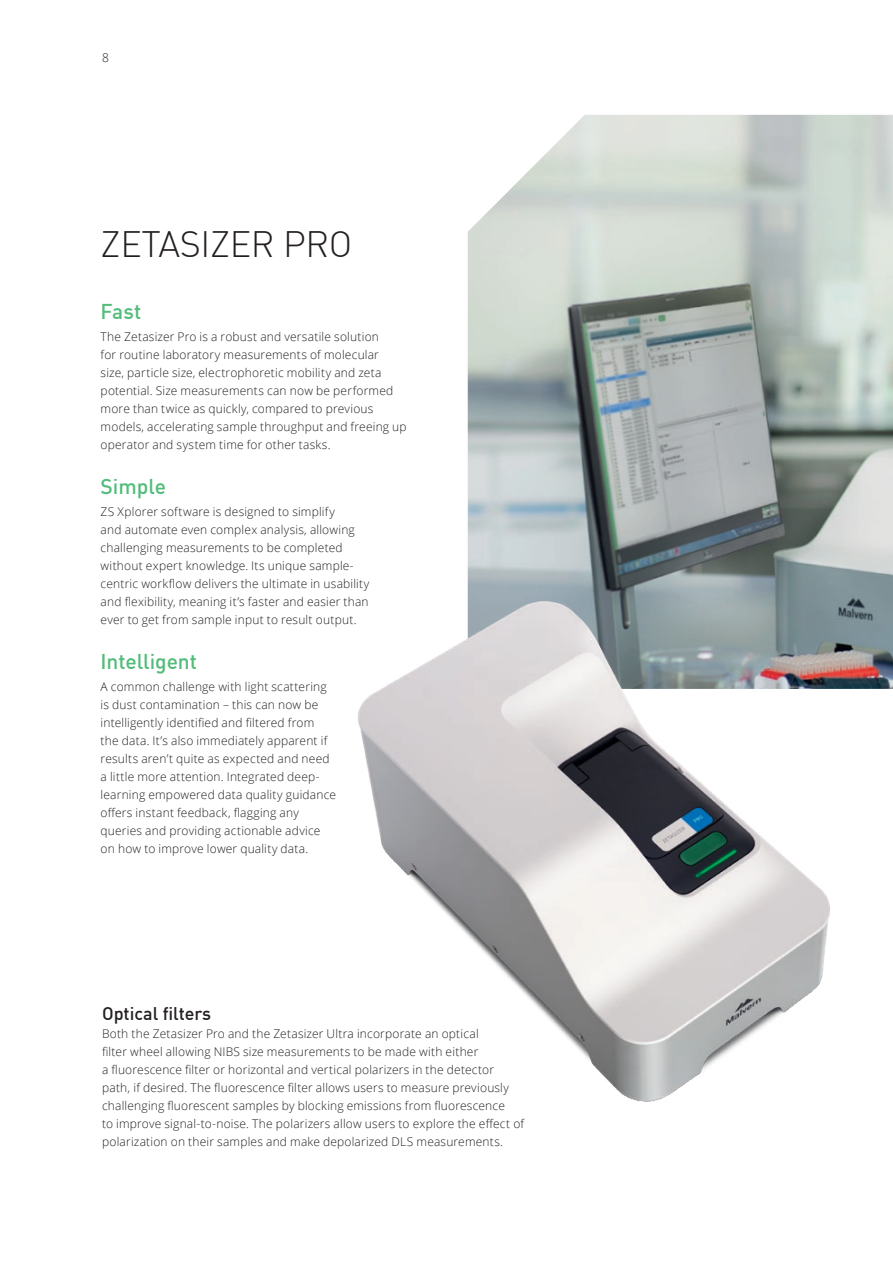
<style>
.page{position:relative;width:893px;height:1263px;background:#fff}
.page>*{position:absolute;margin:0;border:0;box-sizing:border-box;transform-origin:0 0}
.t1{font:300 36px "DIN";letter-spacing:-.01em;color:#231f20}
.t2{font:500 21px "DIN";letter-spacing:-.005em;color:#52bc7a}
.t3{font:500 18px "DIN";color:#231f20}
.t4{font:300 12px/18px "Open Sans";letter-spacing:.015em;color:#231f20}
</style>
<div class="page">
<img style="left:468px;top:115px;width:425px;height:479px">
<svg style="left:467px;top:115px;width:135px;height:147px"></svg>
<img style="left:358px;top:594px;width:535px;height:508px">
<p class="t4" style="left:102px;top:48px;width:8px">8</p>
<h1 class="t1" style="left:101px;top:222px;width:253px">ZETASIZER PRO</h1>
<h2 class="t2" style="left:101px;top:298px;width:42px">Fast</h2>
<p class="t4" style="left:101px;top:328px;width:307px">The Zetasizer Pro is a robust and versatile solution<br>for routine laboratory measurements of molecular<br>size, particle size, electrophoretic mobility and zeta potential. Size measurements can now be performed more than twice as quickly, compared to previous models, accelerating sample throughput and freeing up operator and system time for other tasks.</p>
<h2 class="t2" style="left:101px;top:473px;width:67px">Simple</h2>
<p class="t4" style="left:101px;top:502px;width:270px">ZS Xplorer software is designed to simplify<br>and automate even complex analysis, allowing challenging measurements to be completed without expert knowledge. Its unique sample&shy;centric workflow delivers the ultimate in usability and flexibility, meaning it’s faster and easier than ever to get from sample input to result output.</p>
<h2 class="t2" style="left:101px;top:648px;width:98px">Intelligent</h2>
<p class="t4" style="left:101px;top:677px;width:237px">A common challenge with light scattering is dust contamination – this can now be intelligently identified and filtered from<br>the data. It’s also immediately apparent if results aren’t quite as expected and need a little more attention. Integrated deep&shy;learning empowered data quality guidance offers instant feedback, flagging any queries and providing actionable advice on how to improve lower quality data.</p>
<h3 class="t3" style="left:102px;top:1002px;width:111px">Optical filters</h3>
<p class="t4" style="left:102px;top:1024px;width:424px">Both the Zetasizer Pro and the Zetasizer Ultra incorporate an optical<br>filter wheel allowing NIBS size measurements to be made with either<br>a fluorescence filter or horizontal and vertical polarizers in the detector path, if desired. The fluorescence filter allows users to measure previously challenging fluorescent samples by blocking emissions from fluorescence<br>to improve signal-to-noise. The polarizers allow users to explore the effect of polarization on their samples and make depolarized DLS measurements.</p>
</div>
